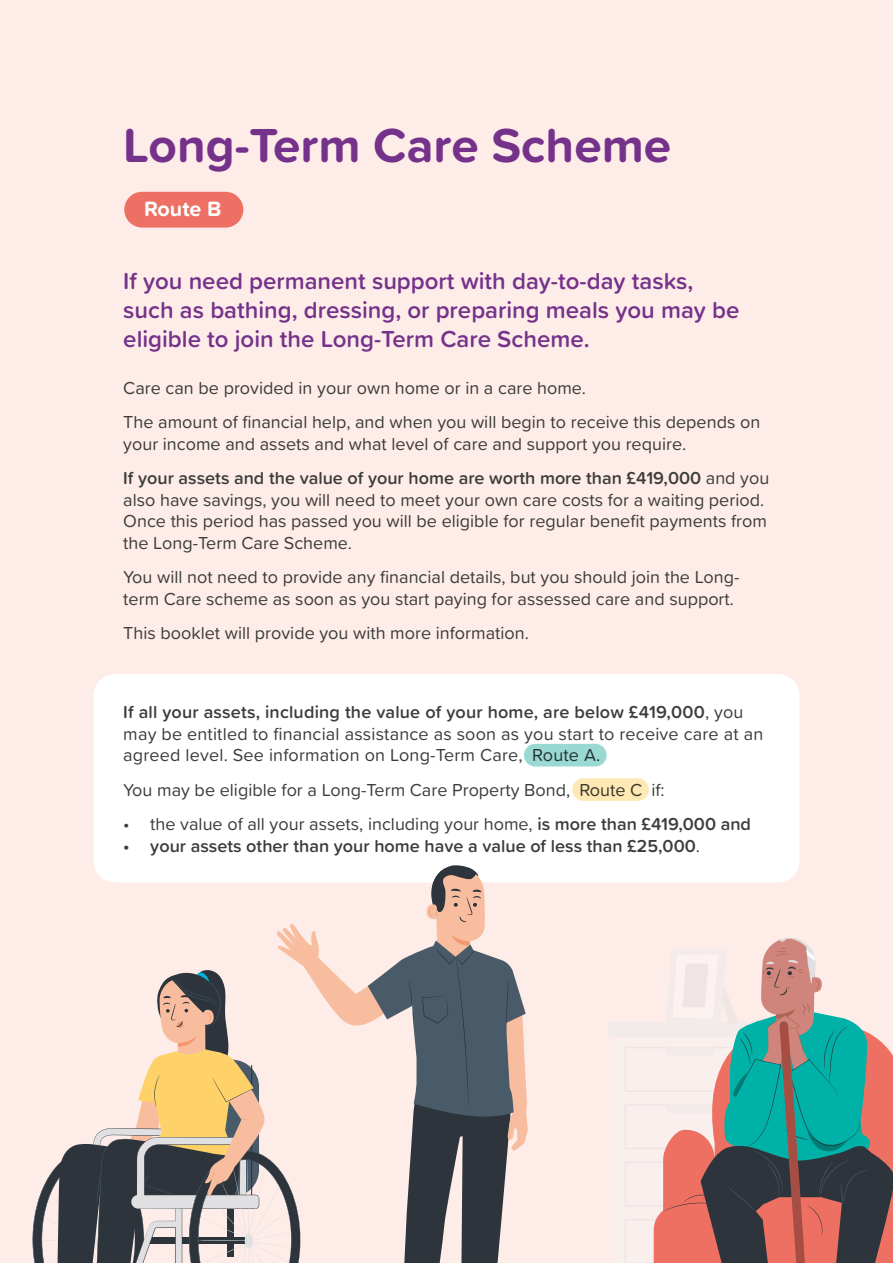
<style>
.page{position:relative;width:893px;height:1263px;background:#fdece8}
.page>*{position:absolute;margin:0;border:0;box-sizing:border-box;transform-origin:0 0}
.t1{font:700 49.5px "Proxima Soft";color:#75328a}
.t2{font:600 24px/28.8px "Proxima Soft";color:#75328a}
.t3{font:700 21.45px "Proxima Soft";color:#fff}
.t4{font:18px/21.6px "Proxima Soft";color:#3c3c3b}
.t5{font:600 18px "Proxima Soft";color:#3c3c3b}
.s1{font-weight:600}
.s2{font-weight:400}
</style>
<div class="page">
<div style="left:94px;top:674px;width:705px;height:208px;background:#fff;border-radius:21px"></div>
<div style="left:572px;top:778px;width:77px;height:23px;background:#fee8b4;border-radius:11px"></div>
<div style="left:524px;top:744px;width:83px;height:22px;background:#9ad8d2;border-radius:11px"></div>
<div style="left:614px;top:1033px;width:151px;height:230px;background:#f9f0ee"></div>
<div style="left:608px;top:1023px;width:163px;height:14px;background:#f3ebe9"></div>
<svg style="left:625px;top:938px;width:268px;height:325px"></svg>
<svg style="left:32px;top:865px;width:496px;height:398px"></svg>
<div style="left:124px;top:192px;width:119px;height:36px;background:#ee7064;border-radius:18px"></div>
<p class="t1" style="left:123px;top:108px;width:549px">Long-Term Care Scheme</p>
<p class="t3" style="left:144px;top:193px;width:79px">Route B</p>
<p class="t2" style="left:123px;top:266px;width:618px">If you need permanent support with day-to-day tasks, such as bathing, dressing, or preparing meals you may be eligible to join the Long-Term Care Scheme.</p>
<p class="t4" style="left:123px;top:376px;width:464px">Care can be provided in your own home or in a care home.</p>
<p class="t4" style="left:123px;top:410px;width:638px">The amount of financial help, and when you will begin to receive this depends on your income and assets and what level of care and support you require.</p>
<p class="t4" style="left:123px;top:466px;width:647px"><span class="s1">If your assets and the value of your home are worth more than £419,000</span> and you also have savings, you will need to meet your own care costs for a waiting period.<br>Once this period has passed you will be eligible for regular benefit payments from the Long-Term Care Scheme.</p>
<p class="t4" style="left:123px;top:565px;width:618px">You will not need to provide any financial details, but you should join the Long&shy;term Care scheme as soon as you start paying for assessed care and support.</p>
<p class="t4" style="left:123px;top:621px;width:407px">This booklet will provide you with more information.</p>
<p class="t4" style="left:123px;top:700px;width:641px"><span class="s1">If all your assets, including the value of your home, are below £419,000</span>, you may be entitled to financial assistance as soon as you start to receive care at an agreed level. See information on Long-Term Care, Route A.</p>
<p class="t4" style="left:123px;top:778px;width:543px">You may be eligible for a Long-Term Care Property Bond, Route C if:</p>
<p class="t4" style="left:123px;top:812px;width:629px">• the value of all your assets, including your home, <span class="s1">is more than £419,000 and</span></p>
<p class="t5" style="left:123px;top:832px;width:578px">• your assets other than your home have a value of less than £25,000<span class="s2">.</span></p>
</div>
